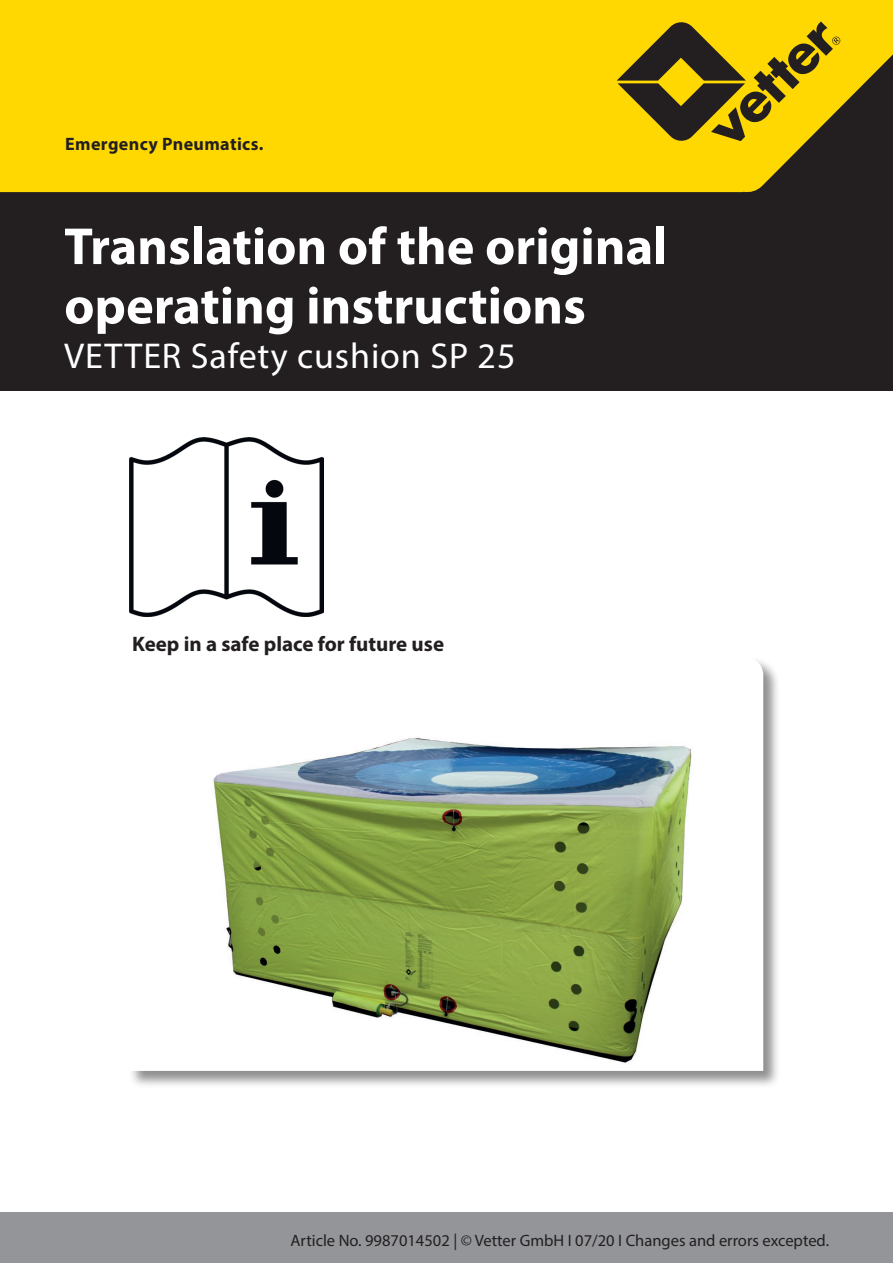
<style>
.page{position:relative;width:893px;height:1263px;background:#fff}
.page>*{position:absolute;margin:0;border:0;box-sizing:border-box;transform-origin:0 0}
.t1{font:700 52.5px/59.4px "Myriad Pro";color:#fff}
.t2{font:36px "Myriad Pro";letter-spacing:.025em;color:#fff}
.t3{font:700 21px "Myriad Pro";color:#231f20}
.t4{font:700 18px "Myriad Pro";letter-spacing:.02em;color:#231f20}
.t5{font:16.5px "Myriad Pro";color:#231f20}
</style>
<div class="page">
<div style="left:0;top:0;width:893px;height:391px;background:#231f20"></div>
<div style="left:0;top:1212px;width:893px;height:51px;background:#939598"></div>
<div style="left:0;top:0;width:893px;height:193px;background:#ffd801"></div>
<svg style="left:617px;top:21px;width:223px;height:120px"></svg>
<div style="left:129px;top:656px;width:652px;height:432px;background:#231f20;opacity:.5"></div>
<img style="left:130px;top:657px;width:633px;height:414px">
<img style="left:130px;top:438px;width:193px;height:179px">
<p class="t4" style="left:65px;top:132px;width:200px">Emergency Pneumatics.</p>
<h1 class="t1" style="left:64px;top:215px;width:605px">Translation of the original operating instructions</h1>
<h2 class="t2" style="left:64px;top:334px;width:453px">VETTER Safety cushion SP 25</h2>
<p class="t3" style="left:132px;top:630px;width:313px">Keep in a safe place for future use</p>
<p class="t5" style="left:291px;top:1230px;width:540px">Article No. 9987014502 | © Vetter GmbH I 07/20 I Changes and errors excepted.</p>
</div>
